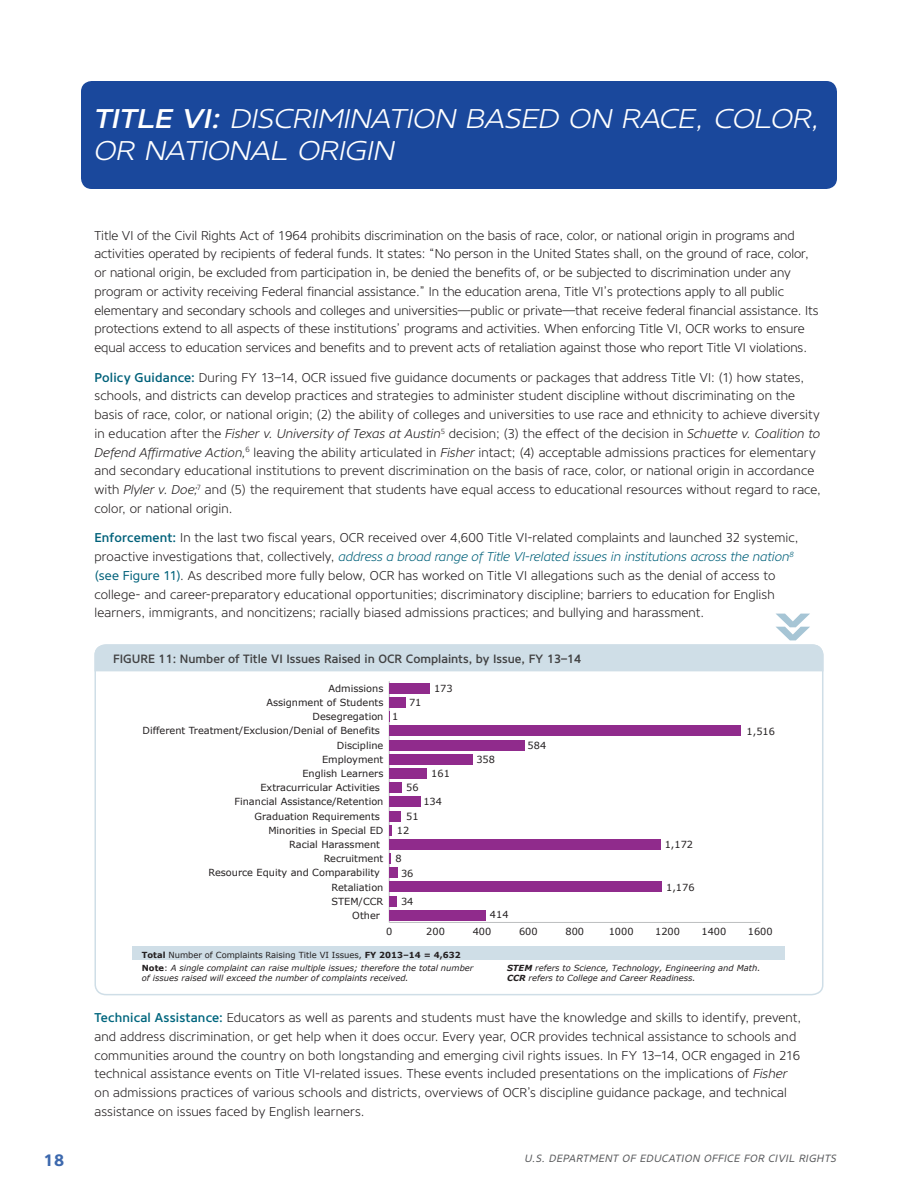
<style>
.page{position:relative;width:918px;height:1188px;background:#fff}
.page>*{position:absolute;margin:0;border:0;box-sizing:border-box;transform-origin:0 0}
.t1{font:italic 300 27px/32.4px "Core Sans N33 Ex";color:#fff}
.t2{font:700 16.5px "Core Sans N65";color:#3d69ae}
.Body_text-Bold_open{font:300 12.75px/18.8px "Core Sans N35";letter-spacing:.01em;color:#231f20}
.Body_text{font:300 12.75px/18.8px "Core Sans N35";letter-spacing:-.005em;color:#231f20}
.Figure_Title{font:500 12px "Core Sans N55";color:#414142}
.t3{font:italic 10.5px "Core Sans N45";letter-spacing:.04em;color:#58595b}
.t4{font:9.75px/13.4px "Verdana";color:#231f20}
.t5{font:italic 8.4px/14px "Verdana";color:#231f20}
.s1{font-family:"Core Sans N53 Ex";font-weight:500}
.s2{font-family:"Core Sans N55";font-weight:500;color:#00617a}
.s3{font-style:italic}
.s4{font-style:italic;color:#00617a}
.s5{font-family:"Core Sans N45";font-weight:400;color:#00617a}
.s6{font-weight:700;font-style:normal}
.s7{font-style:normal}
.s8{font-weight:700}
.s9{font-family:"Core Sans N55";font-weight:500;color:#00667e}
</style>
<div class="page">
<div style="left:81px;top:81px;width:756px;height:108px;background:#1a489c;border-radius:11px"></div>
<svg style="left:94px;top:671px;width:730px;height:325px"></svg>
<div style="left:133px;top:946px;width:652px;height:14px;background:#cfdee7"></div>
<hr style="left:389px;top:922px;width:371px;height:1px;background:#bcbec0">
<hr style="left:389px;top:681px;width:1px;height:241px;background:#bcbec0">
<div style="left:389px;top:683px;width:40px;height:10px;background:#902b8c"></div>
<div style="left:389px;top:697px;width:17px;height:11px;background:#902b8c"></div>
<div style="left:389px;top:726px;width:352px;height:10px;background:#902b8c"></div>
<div style="left:389px;top:740px;width:136px;height:10px;background:#902b8c"></div>
<div style="left:389px;top:754px;width:83px;height:10px;background:#902b8c"></div>
<div style="left:389px;top:768px;width:38px;height:11px;background:#902b8c"></div>
<div style="left:389px;top:783px;width:13px;height:10px;background:#902b8c"></div>
<div style="left:389px;top:797px;width:31px;height:10px;background:#902b8c"></div>
<div style="left:389px;top:811px;width:12px;height:10px;background:#902b8c"></div>
<svg style="left:389px;top:825px;width:3px;height:10px"></svg>
<div style="left:389px;top:839px;width:272px;height:11px;background:#902b8c"></div>
<svg style="left:389px;top:853px;width:2px;height:11px"></svg>
<div style="left:389px;top:868px;width:9px;height:10px;background:#902b8c"></div>
<div style="left:389px;top:882px;width:273px;height:10px;background:#902b8c"></div>
<div style="left:389px;top:896px;width:8px;height:10px;background:#902b8c"></div>
<div style="left:389px;top:910px;width:96px;height:10px;background:#902b8c"></div>
<div style="left:94px;top:644px;width:730px;height:27px;background:#cfdee7"></div>
<h1 class="t1" style="left:94px;top:102px;width:727px"><span class="s1">TITLE VI:</span> DISCRIMINATION BASED ON RACE, COLOR,<br>OR NATIONAL ORIGIN</h1>
<p class="Body_text" style="left:94px;top:226px;width:726px">Title VI of the Civil Rights Act of 1964 prohibits discrimination on the basis of race, color, or national origin in programs and activities operated by recipients of federal funds. It states: “No person in the United States shall, on the ground of race, color, or national origin, be excluded from participation in, be denied the benefits of, or be subjected to discrimination under any program or activity receiving Federal financial assistance.” In the education arena, Title VI’s protections apply to all public elementary and secondary schools and colleges and universities—public or private—that receive federal financial assistance. Its protections extend to all aspects of these institutions’ programs and activities. When enforcing Title VI, OCR works to ensure equal access to education services and benefits and to prevent acts of retaliation against those who report Title VI violations.</p>
<p class="Body_text-Bold_open" style="left:94px;top:368px;width:728px"><span class="s2">Policy Guidance:</span> During FY 13–14, OCR issued five guidance documents or packages that address Title VI: (1) how states, schools, and districts can develop practices and strategies to administer student discipline without discriminating on the basis of race, color, or national origin; (2) the ability of colleges and universities to use race and ethnicity to achieve diversity in education after the <span class="s3">Fisher v. University of Texas at Austin</span><sup>5</sup> decision; (3) the effect of the decision in <span class="s3">Schuette v. Coalition to Defend Affirmative Action,</span><sup>6</sup> leaving the ability articulated in <span class="s3">Fisher</span> intact; (4) acceptable admissions practices for elementary and secondary educational institutions to prevent discrimination on the basis of race, color, or national origin in accordance with <span class="s3">Plyler v. Doe;</span><sup>7</sup> and (5) the requirement that students have equal access to educational resources without regard to race, color, or national origin.</p>
<p class="Body_text-Bold_open" style="left:94px;top:529px;width:706px"><span class="s2">Enforcement:</span> In the last two fiscal years, OCR received over 4,600 Title VI-related complaints and launched 32 systemic, proactive investigations that, collectively, <span class="s4">address a broad range of Title VI-related issues in institutions across the nation</span><sup>8 </sup><span class="s5">(see Figure 11)</span>. As described more fully below, OCR has worked on Title VI allegations such as the denial of access to college- and career-preparatory educational opportunities; discriminatory discipline; barriers to education for English learners, immigrants, and noncitizens; racially biased admissions practices; and bullying and harassment.</p>
<p class="Figure_Title" style="left:113px;top:651px;width:470px">FIGURE 11: Number of Title VI Issues Raised in OCR Complaints, by Issue, FY 13–14</p>
<p class="t4" style="left:328px;top:682px;width:56px">Admissions</p>
<p class="t4" style="left:434px;top:682px;width:20px">173</p>
<p class="t4" style="left:266px;top:696px;width:119px">Assignment of Students</p>
<p class="t4" style="left:313px;top:710px;width:72px">Desegregation</p>
<p class="t4" style="left:142px;top:724px;width:239px">Different Treatment/Exclusion/Denial of Benefits</p>
<p class="t4" style="left:337px;top:739px;width:48px">Discipline</p>
<p class="t4" style="left:322px;top:753px;width:63px">Employment</p>
<p class="t4" style="left:302px;top:767px;width:83px">English Learners</p>
<p class="t4" style="left:260px;top:781px;width:121px">Extracurricular Activities</p>
<p class="t4" style="left:234px;top:795px;width:150px">Financial Assistance/Retention</p>
<p class="t4" style="left:255px;top:810px;width:127px">Graduation Requirements</p>
<p class="t4" style="left:268px;top:824px;width:117px">Minorities in Special ED</p>
<p class="t4" style="left:289px;top:838px;width:92px">Racial Harassment</p>
<p class="t4" style="left:324px;top:852px;width:61px">Recruitment</p>
<p class="t4" style="left:209px;top:866px;width:173px">Resource Equity and Comparability</p>
<p class="t4" style="left:332px;top:880px;width:53px">Retaliation</p>
<p class="t4" style="left:331px;top:895px;width:53px">STEM/CCR</p>
<p class="t4" style="left:352px;top:909px;width:29px">Other</p>
<p class="t4" style="left:392px;top:710px;width:8px">1</p>
<p class="t4" style="left:409px;top:696px;width:14px">71</p>
<p class="t4" style="left:431px;top:767px;width:20px">161</p>
<p class="t4" style="left:406px;top:781px;width:14px">56</p>
<p class="t4" style="left:397px;top:810px;width:23px;text-indent:9px">51<br>12</p>
<p class="t4" style="left:401px;top:867px;width:14px">36</p>
<p class="t4" style="left:401px;top:894px;width:14px">34</p>
<p class="t4" style="left:423px;top:795px;width:20px">134</p>
<p class="t4" style="left:396px;top:852px;width:8px">8</p>
<p class="t4" style="left:476px;top:753px;width:20px">358</p>
<p class="t4" style="left:528px;top:739px;width:20px">584</p>
<p class="t4" style="left:490px;top:908px;width:20px">414</p>
<p class="t4" style="left:665px;top:838px;width:30px">1,172</p>
<p class="t4" style="left:666px;top:881px;width:30px">1,176</p>
<p class="t4" style="left:747px;top:725px;width:30px">1,516</p>
<p class="t4" style="left:386px;top:925px;width:8px">0</p>
<p class="t4" style="left:426px;top:925px;width:20px">200</p>
<p class="t4" style="left:473px;top:925px;width:20px">400</p>
<p class="t4" style="left:519px;top:925px;width:20px">600</p>
<p class="t4" style="left:565px;top:925px;width:20px">800</p>
<p class="t4" style="left:609px;top:925px;width:26px">1000</p>
<p class="t4" style="left:655px;top:925px;width:26px">1200</p>
<p class="t4" style="left:702px;top:925px;width:26px">1400</p>
<p class="t4" style="left:748px;top:925px;width:26px">1600</p>
<p class="t5" style="left:142px;top:948px;width:333px"><span class="s6">Total</span> <span class="s7">Number of Complaints Raising Title VI Issues,</span> <span class="s6">FY 2013–14 = 4,632<br>Note</span><span class="s7">:</span> A single complaint can raise multiple issues; therefore the total number</p>
<p class="t5" style="left:507px;top:962px;width:255px"><span class="s8">STEM</span> refers to Science, Technology, Engineering and Math.</p>
<p class="t5" style="left:142px;top:971px;width:268px">of issues raised will exceed the number of complaints received.</p>
<p class="t5" style="left:507px;top:971px;width:190px"><span class="s8">CCR</span> refers to College and Career Readiness.</p>
<p class="Body_text-Bold_open" style="left:95px;top:1008px;width:708px"><span class="s9">Technical Assistance:</span> Educators as well as parents and students must have the knowledge and skills to identify, prevent, and address discrimination, or get help when it does occur. Every year, OCR provides technical assistance to schools and communities around the country on both longstanding and emerging civil rights issues. In FY 13–14, OCR engaged in 216 technical assistance events on Title VI-related issues. These events included presentations on the implications of <span class="s3">Fisher </span>on admissions practices of various schools and districts, overviews of OCR’s discipline guidance package, and technical assistance on issues faced by English learners.</p>
<p class="t2" style="left:44px;top:1150px;width:22px">18</p>
<p class="t3" style="left:525px;top:1151px;width:313px">U.S. DEPARTMENT OF EDUCATION OFFICE FOR CIVIL RIGHTS</p>
</div>
